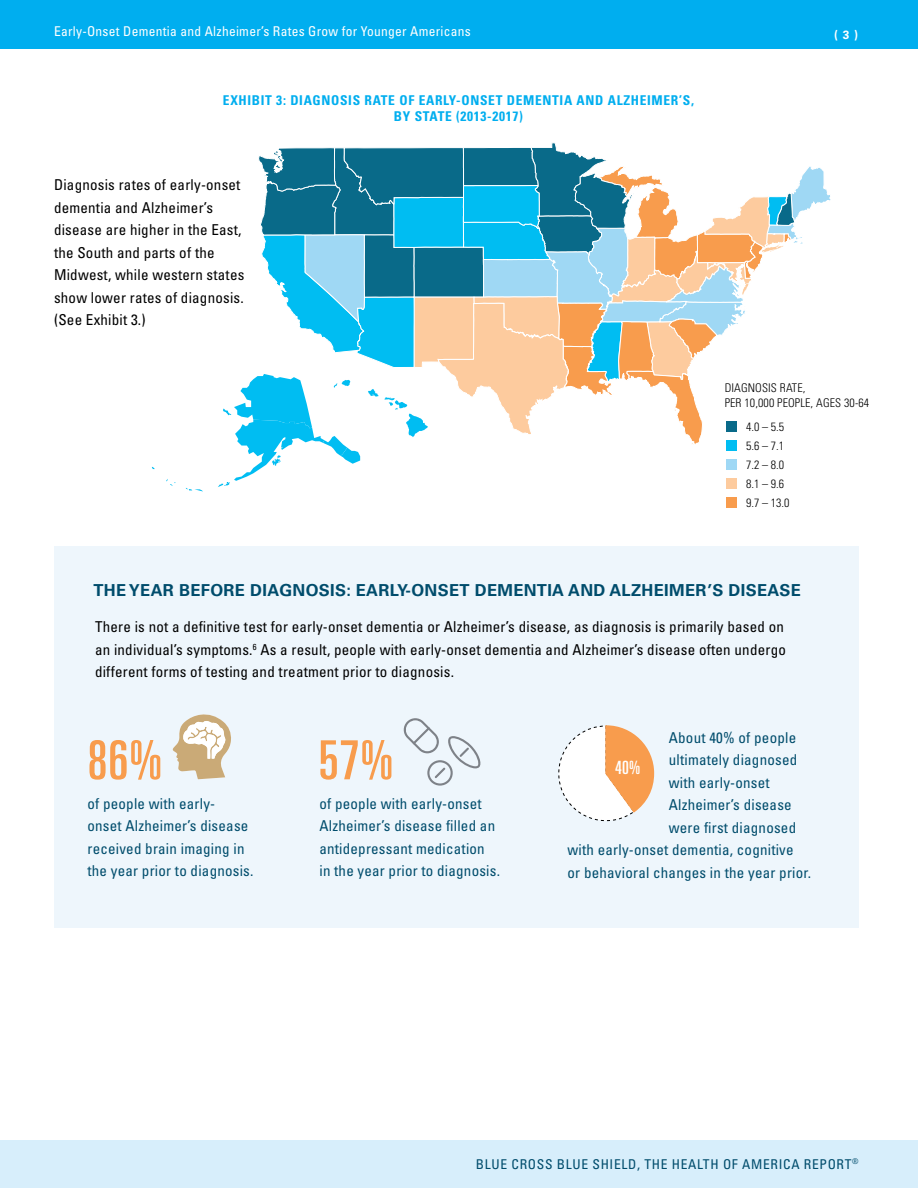
<style>
.page{position:relative;width:918px;height:1188px;background:#fff}
.page>*{position:absolute;margin:0;border:0;box-sizing:border-box;transform-origin:0 0}
.t1{font:ultra-condensed 54px "Univers";color:#f89c4d}
.t2{font:ultra-condensed 18.3px "Univers";color:#fff}
.t3{font:700 16.5px "Univers";letter-spacing:.02em;color:#004c6c}
.t4{font:condensed 15px/22.5px "Univers";letter-spacing:.015em;color:#000}
.t5{font:condensed 15px/22.5px "Univers";letter-spacing:.015em;color:#004c6c}
.t6{font:700 condensed 13.5px/16.2px "Univers";letter-spacing:.05em;color:#00aeef;text-align:center}
.t7{font:condensed 13.5px "Univers";letter-spacing:.02em;color:#fff}
.t8{font:condensed 13.5px "Univers";letter-spacing:.05em;color:#004c6c}
.t9{font:300 condensed 12px/19.2px "Univers";letter-spacing:.01em;color:#000}
.t10{font:700 12px "Univers";color:#fff}
</style>
<div class="page">
<div style="left:0;top:0;width:918px;height:49px;background:#00aeef"></div>
<div style="left:0;top:1140px;width:918px;height:48px;background:#d7eefb"></div>
<div style="left:54px;top:546px;width:805px;height:381px;background:#eef6fc"></div>
<svg style="left:558px;top:726px;width:96px;height:95px"></svg>
<svg style="left:172px;top:714px;width:59px;height:65px"></svg>
<svg style="left:403px;top:718px;width:78px;height:68px"></svg>
<svg style="left:186px;top:488px;width:17px;height:4px"></svg>
<svg style="left:218px;top:142px;width:613px;height:345px"></svg>
<div style="left:726px;top:421px;width:10px;height:10px;background:#096a89"></div>
<div style="left:726px;top:440px;width:10px;height:10px;background:#00bdf2"></div>
<div style="left:726px;top:459px;width:10px;height:10px;background:#9fd8f5"></div>
<div style="left:726px;top:478px;width:10px;height:10px;background:#fdcb9e"></div>
<div style="left:726px;top:497px;width:10px;height:10px;background:#f89c4d"></div>
<p class="t7" style="left:54px;top:23px;width:418px">Early-Onset Dementia and Alzheimer’s Rates Grow for Younger Americans</p>
<p class="t10" style="left:834px;top:27px;width:25px">( 3 )</p>
<p class="t6" style="left:223px;top:92px;width:473px">EXHIBIT 3: DIAGNOSIS RATE OF EARLY-ONSET DEMENTIA AND ALZHEIMER’S,<br>BY STATE (2013-2017)</p>
<p class="t4" style="left:54px;top:174px;width:192px">Diagnosis rates of early-onset dementia and Alzheimer’s disease are higher in the East, the South and parts of the<br>Midwest, while western states show lower rates of diagnosis. (See Exhibit 3.)</p>
<p class="t9" style="left:725px;top:380px;width:146px;line-height:15px">DIAGNOSIS RATE,<br>PER 10,000 PEOPLE, AGES 30-64</p>
<p class="t9" style="left:746px;top:417px;width:45px">4.0 – 5.5<br>5.6 – 7.1<br>7.2 – 8.0<br>8.1 – 9.6<br>9.7 – 13.0</p>
<p class="t3" style="left:93px;top:581px;width:709px">THE YEAR BEFORE DIAGNOSIS: EARLY-ONSET DEMENTIA AND ALZHEIMER’S DISEASE</p>
<p class="t4" style="left:95px;top:616px;width:692px">There is not a definitive test for early-onset dementia or Alzheimer’s disease, as diagnosis is primarily based on an individual’s symptoms.<sup>6</sup> As a result, people with early-onset dementia and Alzheimer’s disease often undergo different forms of testing and treatment prior to diagnosis.</p>
<h1 class="t1" style="left:87px;top:729px;width:76px">86%</h1>
<p class="t5" style="left:87px;top:792px;width:168px">of people with early-<br>onset Alzheimer’s disease received brain imaging in the year prior to diagnosis.</p>
<h1 class="t1" style="left:319px;top:729px;width:76px">57%</h1>
<p class="t5" style="left:319px;top:792px;width:182px">of people with early-onset<br>Alzheimer’s disease filled an antidepressant medication<br>in the year prior to diagnosis.</p>
<p class="t5" style="left:669px;top:726px;width:129px">About 40% of people</p>
<p class="t5" style="left:669px;top:748px;width:130px">ultimately diagnosed</p>
<p class="t5" style="left:669px;top:771px;width:102px">with early-onset</p>
<p class="t5" style="left:669px;top:793px;width:124px">Alzheimer’s disease</p>
<p class="t5" style="left:669px;top:816px;width:129px">were first diagnosed</p>
<p class="t5" style="left:568px;top:838px;width:228px">with early-onset dementia, cognitive</p>
<p class="t5" style="left:568px;top:861px;width:245px">or behavioral changes in the year prior.</p>
<p class="t2" style="left:615px;top:757px;width:27px">40%</p>
<p class="t8" style="left:476px;top:1156px;width:384px">BLUE CROSS BLUE SHIELD, THE HEALTH OF AMERICA REPORT<sup>®</sup></p>
</div>
